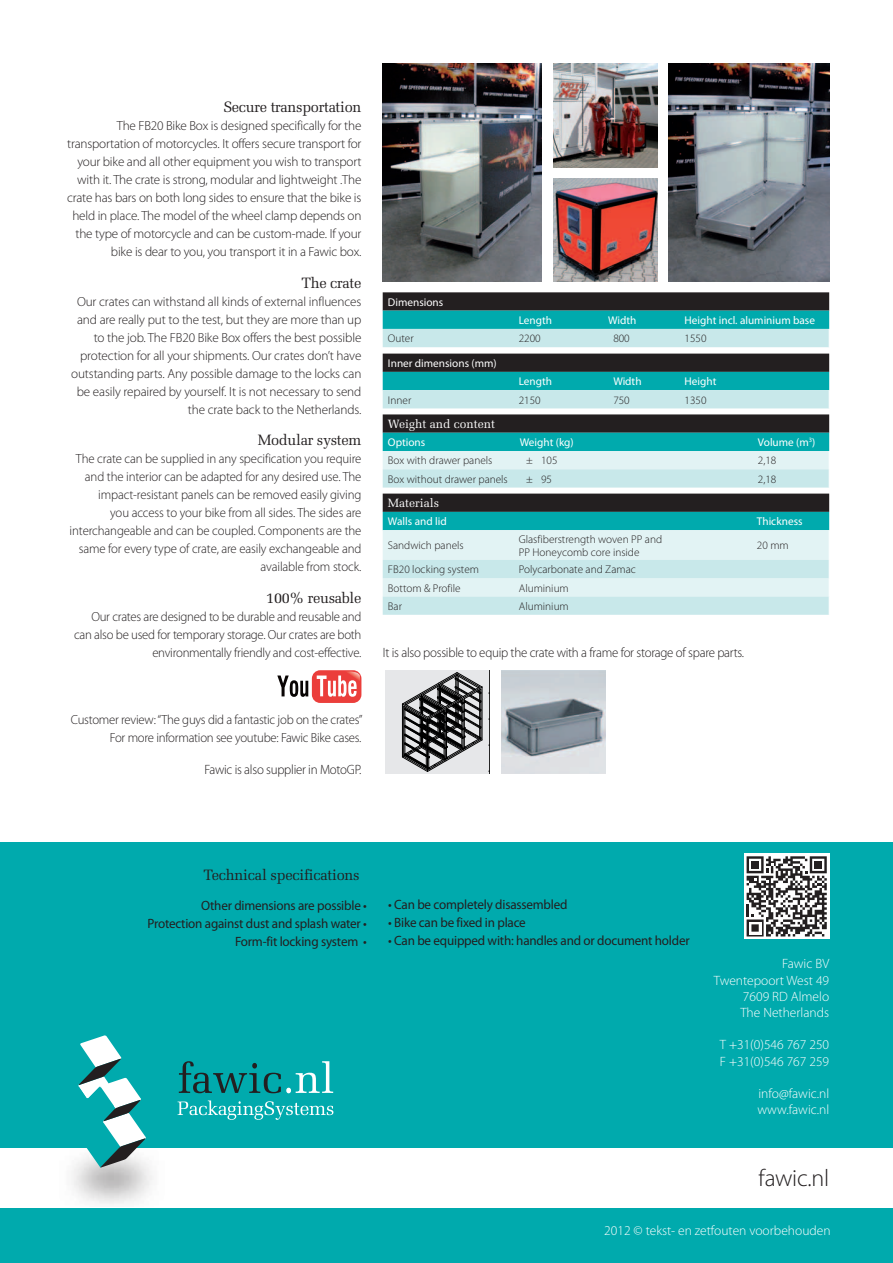
<style>
.page{position:relative;width:893px;height:1263px;background:#fff}
.page>*{position:absolute;margin:0;border:0;box-sizing:border-box;transform-origin:0 0}
.t1{font:300 24px "Myriad Pro";letter-spacing:-.015em;color:#231f20}
.t2{font:15px "Melior LT Std";letter-spacing:-.02em;color:#231f20}
.t3{font:13.5px/18px "Myriad Pro";letter-spacing:-.015em;color:#231f20;text-align:right}
.t4{font:300 13.5px/16.2px "Myriad Pro";color:#fff}
.t5{font:300 13.5px "Myriad Pro";letter-spacing:-.02em;color:#231f20;scale:.96 1}
.t6{font:300 13.2px/18px "Myriad Pro";letter-spacing:-.015em;color:#231f20;text-align:right}
.t7{font:12px "Melior LT Std";color:#fff}
.t8{font:300 11.25px/13.5px "Myriad Pro";color:#231f20}
.t9{font:11.25px "Myriad Pro";color:#fff}
</style>
<div class="page">
<div style="left:0;top:842px;width:893px;height:421px;background:#00aaad"></div>
<div style="left:0;top:1148px;width:893px;height:60px;background:#fff"></div>
<img style="left:669px;top:64px;width:160px;height:218px">
<img style="left:383px;top:64px;width:159px;height:218px">
<img style="left:553px;top:64px;width:105px;height:103px">
<img style="left:553px;top:178px;width:105px;height:104px">
<div style="left:386px;top:670px;width:103px;height:103px;background:#e6e7e9"></div>
<hr style="left:482px;top:687px;width:1px;height:53px;background:#000">
<svg style="left:402px;top:672px;width:80px;height:100px"></svg>
<img style="left:502px;top:670px;width:103px;height:103px">
<svg style="left:66px;top:1035px;width:80px;height:133px"></svg>
<svg style="left:179px;top:1061px;width:154px;height:32px"></svg>
<svg style="left:178px;top:1100px;width:155px;height:20px"></svg>
<svg style="left:744px;top:854px;width:85px;height:85px"></svg>
<svg style="left:747px;top:856px;width:80px;height:80px;background:#8b8989"></svg>
<svg style="left:383px;top:292px;width:447px;height:116px;background:#599799"></svg>
<svg style="left:383px;top:414px;width:447px;height:74px;background:#75aaac"></svg>
<svg style="left:383px;top:494px;width:447px;height:121px;background:#9cc5c7"></svg>
<div style="left:312px;top:670px;width:49px;height:33px;background:#eb3e3b;border-radius:8px"></div>
<svg style="left:277px;top:675px;width:31px;height:22px"></svg>
<svg style="left:317px;top:672px;width:43px;height:25px"></svg>
<p class="t2" style="left:223px;top:98px;width:140px">Secure transportation</p>
<p class="t6" style="left:67px;top:117px;width:296px">The FB20 Bike Box is designed specifically for the transportation of motorcycles. It offers secure transport for your bike and all other equipment you wish to transport with it. The crate is strong, modular and lightweight .The crate has bars on both long sides to ensure that the bike is held in place. The model of the wheel clamp depends on the type of motorcycle and can be custom-made. If your bike is dear to you, you transport it in a Fawic box.</p>
<p class="t2" style="left:302px;top:274px;width:61px">The crate</p>
<p class="t6" style="left:71px;top:292px;width:292px">Our crates can withstand all kinds of external influences and are really put to the test, but they are more than up to the job. The FB20 Bike Box offers the best possible protection for all your shipments. Our crates don’t have outstanding parts. Any possible damage to the locks can be easily repaired by yourself. It is not necessary to send the crate back to the Netherlands.</p>
<p class="t2" style="left:258px;top:431px;width:105px">Modular system</p>
<p class="t6" style="left:70px;top:450px;width:293px">The crate can be supplied in any specification you require and the interior can be adapted for any desired use. The impact-resistant panels can be removed easily giving<br>you access to your bike from all sides. The sides are interchangeable and can be coupled. Components are the same for every type of crate, are easily exchangeable and available from stock.</p>
<p class="t2" style="left:266px;top:589px;width:97px">100% reusable</p>
<p class="t6" style="left:74px;top:607px;width:289px">Our crates are designed to be durable and reusable and can also be used for temporary storage. Our crates are both environmentally friendly and cost-effective.</p>
<p class="t9" style="left:388px;top:296px;width:57px">Dimensions</p>
<p class="t9" style="left:519px;top:314px;width:35px">Length</p>
<p class="t9" style="left:608px;top:314px;width:30px">Width</p>
<p class="t9" style="left:685px;top:314px;width:132px">Height incl. aluminium base</p>
<p class="t8" style="left:388px;top:332px;width:27px">Outer</p>
<p class="t8" style="left:519px;top:332px;width:23px">2200</p>
<p class="t8" style="left:613px;top:332px;width:18px">800</p>
<p class="t8" style="left:685px;top:332px;width:23px">1550</p>
<p class="t9" style="left:388px;top:357px;width:110px">Inner dimensions (mm)</p>
<p class="t9" style="left:519px;top:375px;width:35px">Length</p>
<p class="t9" style="left:613px;top:375px;width:30px">Width</p>
<p class="t9" style="left:685px;top:375px;width:33px">Height</p>
<p class="t8" style="left:388px;top:393px;width:25px">Inner</p>
<p class="t8" style="left:519px;top:393px;width:23px">2150</p>
<p class="t8" style="left:613px;top:393px;width:18px">750</p>
<p class="t8" style="left:685px;top:393px;width:23px">1350</p>
<p class="t7" style="left:388px;top:417px;width:109px">Weight and content</p>
<p class="t9" style="left:388px;top:436px;width:39px">Options</p>
<p class="t9" style="left:520px;top:436px;width:55px">Weight (kg)</p>
<p class="t9" style="left:758px;top:436px;width:59px">Volume (m<sup>3</sup>)</p>
<p class="t8" style="left:388px;top:454px;width:106px">Box with drawer panels</p>
<p class="t8" style="left:526px;top:454px;width:33px">± 105</p>
<p class="t8" style="left:758px;top:454px;width:20px">2,18</p>
<p class="t8" style="left:388px;top:472px;width:121px">Box without drawer panels</p>
<p class="t8" style="left:526px;top:472px;width:27px">± 95</p>
<p class="t8" style="left:758px;top:472px;width:20px">2,18</p>
<p class="t7" style="left:388px;top:496px;width:53px">Materials</p>
<p class="t9" style="left:388px;top:515px;width:60px">Walls and lid</p>
<p class="t9" style="left:757px;top:515px;width:47px">Thickness</p>
<p class="t8" style="left:388px;top:539px;width:77px">Sandwich panels</p>
<p class="t8" style="left:519px;top:532px;width:145px">Glasfiberstrength woven PP and<br>PP Honeycomb core inside</p>
<p class="t8" style="left:757px;top:539px;width:33px">20 mm</p>
<p class="t8" style="left:388px;top:563px;width:93px">FB20 locking system</p>
<p class="t8" style="left:519px;top:563px;width:119px">Polycarbonate and Zamac</p>
<p class="t8" style="left:388px;top:581px;width:74px">Bottom &amp; Profile</p>
<p class="t8" style="left:519px;top:581px;width:52px">Aluminium</p>
<p class="t8" style="left:388px;top:599px;width:16px">Bar</p>
<p class="t8" style="left:519px;top:599px;width:52px">Aluminium</p>
<p class="t5" style="left:383px;top:645px;width:378px">It is also possible to equip the crate with a frame for storage of spare parts.</p>
<p class="t6" style="left:71px;top:711px;width:293px">Customer review: “The guys did a fantastic job on the crates”<br>For more information see youtube: Fawic Bike cases.</p>
<p class="t5" style="left:204px;top:762px;width:165px">Fawic is also supplier in MotoGP.</p>
<p class="t2" style="left:204px;top:866px;width:158px">Technical specifications</p>
<p class="t3" style="left:148px;top:897px;width:221px">Other dimensions are possible •<br>Protection against dust and splash water •<br>Form-fit locking system •</p>
<p class="t3" style="left:388px;top:896px;width:181px">• Can be completely disassembled</p>
<p class="t3" style="left:388px;top:914px;width:139px">• Bike can be fixed in place</p>
<p class="t3" style="left:388px;top:932px;width:303px">• Can be equipped with: handles and or document holder</p>
<p class="t4" style="left:714px;top:956px;width:117px;text-align:right">Fawic BV<br>Twentepoort West 49<br>7609 RD Almelo<br>The Netherlands</p>
<p class="t4" style="left:720px;top:1037px;width:111px">T +31(0)546 767 250<br>F +31(0)546 767 259</p>
<p class="t4" style="left:757px;top:1085px;width:73px">info@fawic.nl www.fawic.nl</p>
<h1 class="t1" style="left:759px;top:1165px;width:72px">fawic.nl</h1>
<p class="t4" style="left:604px;top:1222px;width:228px">2012 © tekst- en zetfouten voorbehouden</p>
</div>
